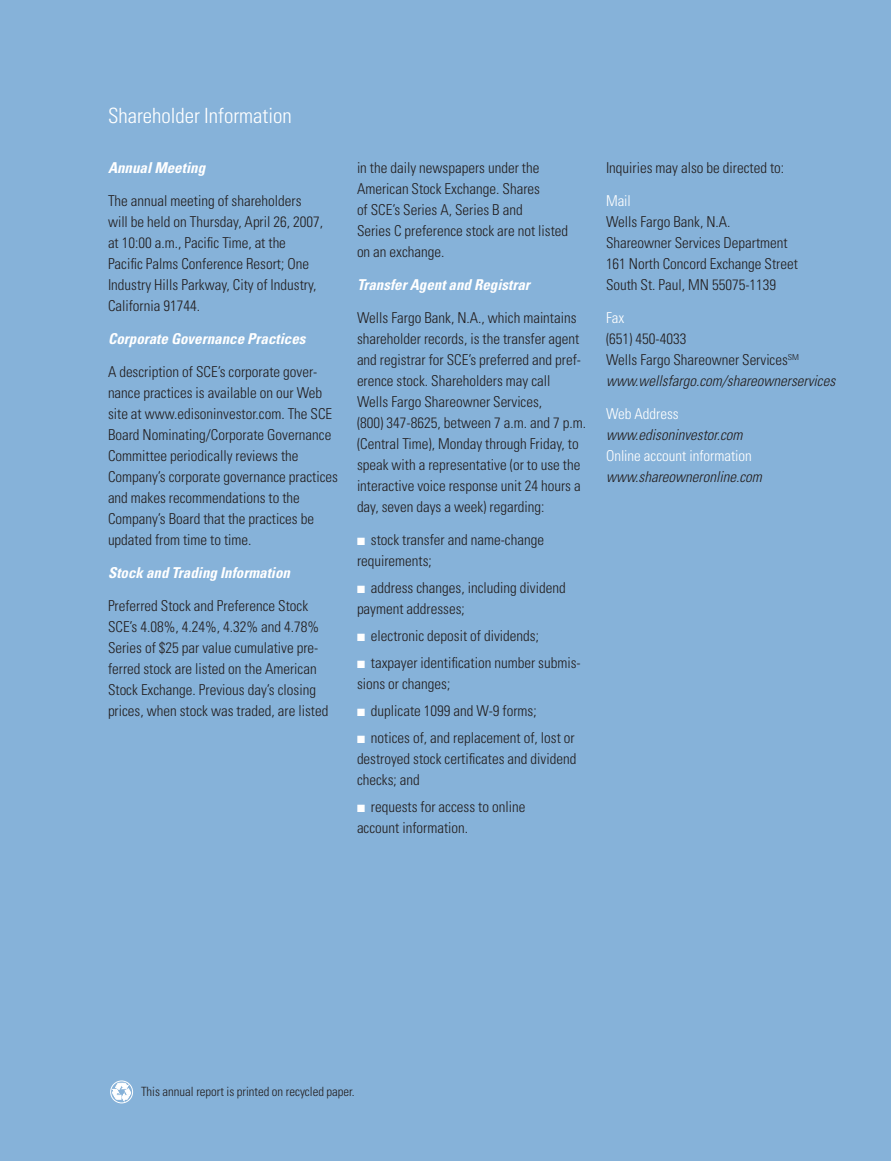
<style>
.page{position:relative;width:891px;height:1161px;background:#86b2d9}
.page>*{position:absolute;margin:0;border:0;box-sizing:border-box;transform-origin:0 0}
.t1{font:300 condensed 21px "Univers";color:#fff}
.t2{font:300 condensed 15px/21px "Univers";color:#231f20}
.t3{font:italic 700 condensed 15px "Univers";color:#fff}
.t4{font:italic 300 condensed 15px "Univers";color:#231f20}
.t5{font:300 condensed 15px "Univers";color:#fff}
.t6{font:300 condensed 12.75px "Univers";color:#231f20}
.s1{color:#fff}
.s2{font-style:italic}
</style>
<div class="page">
<div style="left:110px;top:1081px;width:23px;height:22px;border:1px solid #fff;border-radius:50%"></div>
<svg style="left:112px;top:1083px;width:19px;height:18px"></svg>
<h1 class="t1" style="left:108px;top:108px;width:185px">Shareholder Information</h1>
<p class="t3" style="left:108px;top:162px;width:99px">Annual Meeting</p>
<p class="t2" style="left:108px;top:191px;width:217px">The annual meeting of shareholders will be held on Thursday, April 26, 2007, at 10:00 a.m., Pacific Time, at the Pacific Palms Conference Resort; One Industry Hills Parkway, City of Industry, California 91744.</p>
<p class="t3" style="left:108px;top:333px;width:199px">Corporate Governance Practices</p>
<p class="t2" style="left:108px;top:362px;width:232px">A description of SCE’s corporate gover&shy;nance practices is available on our Web site at www.edisoninvestor.com. The SCE Board Nominating/Corporate Governance Committee periodically reviews the Company’s corporate governance practices and makes recommendations to the Company’s Board that the practices be updated from time to time.</p>
<p class="t3" style="left:108px;top:567px;width:184px">Stock and Trading Information</p>
<p class="t2" style="left:108px;top:596px;width:222px">Preferred Stock and Preference Stock SCE’s 4.08%, 4.24%, 4.32% and 4.78% Series of $25 par value cumulative pre&shy;ferred stock are listed on the American Stock Exchange. Previous day’s closing prices, when stock was traded, are listed</p>
<p class="t2" style="left:357px;top:158px;width:213px">in the daily newspapers under the<br>American Stock Exchange. Shares<br>of SCE’s Series A, Series B and<br>Series C preference stock are not listed on an exchange.</p>
<p class="t3" style="left:357px;top:279px;width:174px">Transfer Agent and Registrar</p>
<p class="t2" style="left:357px;top:308px;width:231px">Wells Fargo Bank, N.A., which maintains shareholder records, is the transfer agent and registrar for SCE’s preferred and pref&shy;erence stock. Shareholders may call<br>Wells Fargo Shareowner Services,<br>(800) 347-8625, between 7 a.m. and 7 p.m. (Central Time), Monday through Friday, to speak with a representative (or to use the interactive voice response unit 24 hours a day, seven days a week) regarding:</p>
<p class="t2" style="left:357px;top:530px;width:189px"><span class="s1">■</span> stock transfer and name-change requirements;</p>
<p class="t2" style="left:357px;top:578px;width:210px"><span class="s1">■</span> address changes, including dividend payment addresses;</p>
<p class="t2" style="left:357px;top:626px;width:184px"><span class="s1">■</span> electronic deposit of dividends;</p>
<p class="t2" style="left:357px;top:653px;width:225px"><span class="s1">■</span> taxpayer identification number submis&shy;sions or changes;</p>
<p class="t2" style="left:357px;top:701px;width:181px"><span class="s1">■</span> duplicate 1099 and W-9 forms;</p>
<p class="t2" style="left:357px;top:728px;width:221px;text-align:justify"><span class="s1">■</span> notices of, and replacement of, lost or destroyed stock certificates and dividend checks; and</p>
<p class="t2" style="left:357px;top:797px;width:170px"><span class="s1">■</span> requests for access to online account information.</p>
<p class="t2" style="left:606px;top:158px;width:180px">Inquiries may also be directed to:</p>
<p class="t5" style="left:606px;top:195px;width:26px">Mail</p>
<p class="t2" style="left:606px;top:212px;width:193px">Wells Fargo Bank, N.A.<br>Shareowner Services Department<br>161 North Concord Exchange Street<br>South St. Paul, MN 55075-1139</p>
<p class="t5" style="left:606px;top:312px;width:20px">Fax</p>
<p class="t2" style="left:606px;top:329px;width:231px">(651) 450-4033<br>Wells Fargo Shareowner Services<sup>SM </sup><span class="s2">www.wellsfargo.com/shareownerservices</span></p>
<p class="t5" style="left:606px;top:408px;width:74px">Web Address</p>
<p class="t4" style="left:606px;top:429px;width:138px">www.edisoninvestor.com</p>
<p class="t5" style="left:606px;top:450px;width:147px">Online account information</p>
<p class="t4" style="left:606px;top:471px;width:157px">www.shareowneronline.com</p>
<p class="t6" style="left:141px;top:1087px;width:215px">This annual report is printed on recycled paper.</p>
</div>
